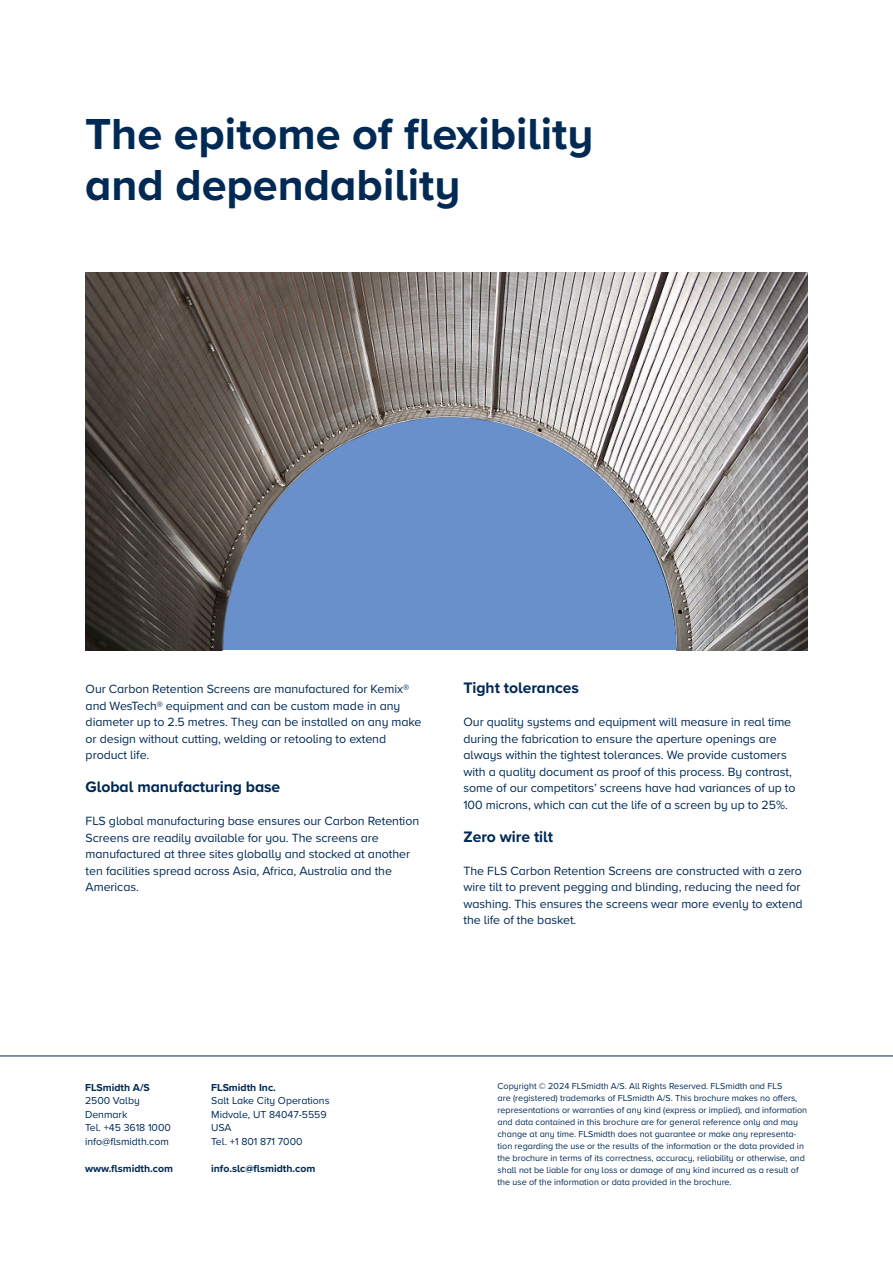
<style>
.page{position:relative;width:893px;height:1263px;background:#fff}
.page>*{position:absolute;margin:0;border:0;box-sizing:border-box;transform-origin:0 0}
.Heading_level_1{font:700 45px "Proxima Nova";color:#002954}
.Body_copy{font:700 15.75px "Proxima Nova";letter-spacing:-.005em;color:#002954}
.Body_copy-2{font:12.3px/16.5px "Proxima Nova";letter-spacing:-.005em;color:#002954}
.Address_Regular{font:10.5px "Proxima Nova";color:#002954}
.Address_Regular-2{font:700 10.5px "Proxima Nova";color:#002954}
.Address_Bold{font:700 10.5px "Proxima Nova";color:#002954}
.Copyright_text{font:9px/12px "Proxima Nova";color:#002954}
</style>
<div class="page">
<hr style="left:0;top:1056px;width:893px;height:1px;background:#002954">
<img style="left:86px;top:272px;width:721px;height:378px">
<p class="Heading_level_1" style="left:85px;top:100px;width:510px">The epitome of flexibility</p>
<p class="Heading_level_1" style="left:85px;top:151px;width:377px">and dependability</p>
<p class="Body_copy-2" style="left:86px;top:680px;width:337px">Our Carbon Retention Screens are manufactured for Kemix® and WesTech® equipment and can be custom made in any diameter up to 2.5 metres. They can be installed on any make or design without cutting, welding or retooling to extend product life.</p>
<p class="Body_copy" style="left:86px;top:775px;width:196px">Global manufacturing base</p>
<p class="Body_copy-2" style="left:86px;top:812px;width:335px">FLS global manufacturing base ensures our Carbon Retention Screens are readily available for you. The screens are manufactured at three sites globally and stocked at another ten facilities spread across Asia, Africa, Australia and the Americas.</p>
<p class="Body_copy" style="left:463px;top:676px;width:117px">Tight tolerances</p>
<p class="Body_copy-2" style="left:463px;top:713px;width:334px">Our quality systems and equipment will measure in real time during the fabrication to ensure the aperture openings are always within the tightest tolerances. We provide customers with a quality document as proof of this process. By contrast, some of our competitors’ screens have had variances of up to 100 microns, which can cut the life of a screen by up to 25%.</p>
<p class="Body_copy" style="left:463px;top:825px;width:91px">Zero wire tilt</p>
<p class="Body_copy-2" style="left:463px;top:862px;width:341px">The FLS Carbon Retention Screens are constructed with a zero wire tilt to prevent pegging and blinding, reducing the need for washing. This ensures the screens wear more evenly to extend the life of the basket.</p>
<p class="Address_Bold" style="left:85px;top:1079px;width:66px">FLSmidth A/S</p>
<p class="Address_Regular" style="left:85px;top:1093px;width:56px">2500 Valby</p>
<p class="Address_Regular" style="left:85px;top:1106px;width:44px">Denmark</p>
<p class="Address_Regular" style="left:85px;top:1120px;width:87px">Tel. +45 3618 1000</p>
<p class="Address_Regular" style="left:85px;top:1133px;width:85px">info@flsmidth.com</p>
<p class="Address_Bold" style="left:85px;top:1160px;width:90px">www.flsmidth.com</p>
<p class="Address_Regular-2" style="left:211px;top:1079px;width:66px">FLSmidth Inc.</p>
<p class="Address_Regular" style="left:211px;top:1093px;width:120px">Salt Lake City Operations</p>
<p class="Address_Regular" style="left:211px;top:1106px;width:117px">Midvale, UT 84047-5559</p>
<p class="Address_Regular" style="left:211px;top:1120px;width:22px">USA</p>
<p class="Address_Regular" style="left:211px;top:1133px;width:93px">Tel. +1 801 871 7000</p>
<p class="Address_Regular-2" style="left:211px;top:1160px;width:106px">info.slc@flsmidth.com</p>
<p class="Copyright_text" style="left:497px;top:1080px;width:311px">Copyright © 2024 FLSmidth A/S. All Rights Reserved. FLSmidth and FLS<br>are (registered) trademarks of FLSmidth A/S. This brochure makes no offers, representations or warranties of any kind (express or implied), and information and data contained in this brochure are for general reference only and may change at any time. FLSmidth does not guarantee or make any representa&shy;tion regarding the use or the results of the information or the data provided in the brochure in terms of its correctness, accuracy, reliability or otherwise, and shall not be liable for any loss or damage of any kind incurred as a result of the use of the information or data provided in the brochure.</p>
</div>
